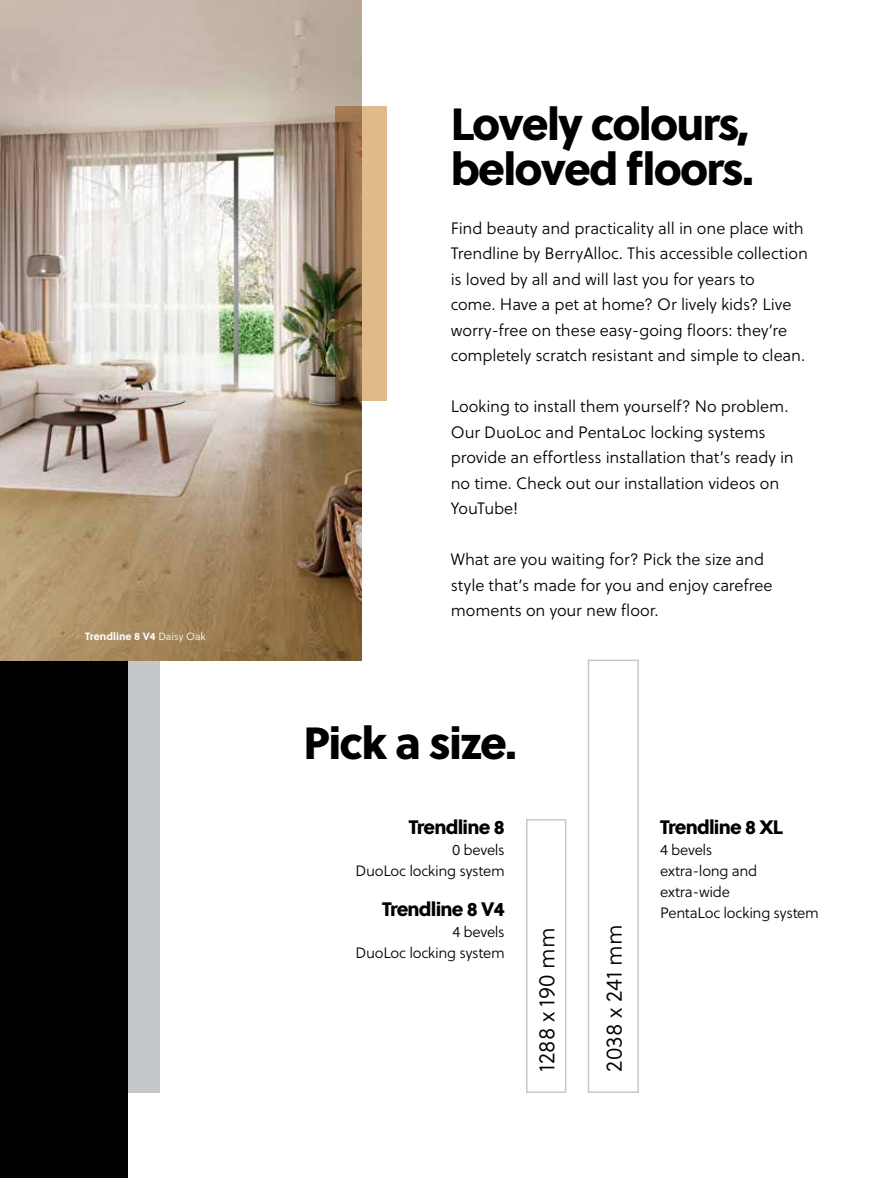
<style>
.page{position:relative;width:893px;height:1178px;background:#fff}
.page>*{position:absolute;margin:0;border:0;box-sizing:border-box;transform-origin:0 0}
.t1{font:45px/45px "Soleil Xb";letter-spacing:-.04em;color:#000}
.t2{font:22.5px "Soleil Lt";color:#000}
.t3{font:19.5px "Soleil Xb";letter-spacing:-.04em;color:#000}
.t4{font:16.5px/25.5px "Soleil Lt";letter-spacing:-.005em;color:#000}
.t5{font:15px/21px "Soleil Lt";letter-spacing:-.02em;color:#000;text-align:right}
.t6{font:700 10.5px "Soleil";color:#fff}
.s1{font-family:"Soleil Lt";font-weight:400}
</style>
<div class="page">
<div style="left:0;top:515px;width:160px;height:578px;background:#c5c8cb"></div>
<div style="left:0;top:272px;width:128px;height:906px;background:#000"></div>
<img style="left:0;top:0;width:361px;height:661px">
<svg style="left:336px;top:106px;width:51px;height:295px;background:#aa885f"></svg>
<div style="left:526px;top:819px;width:40px;height:274px;border:2px solid #c5c8cb"></div>
<div style="left:588px;top:659px;width:51px;height:434px;border:2px solid #c5c8cb"></div>
<p class="t6" style="left:85px;top:628px;width:122px">Trendline 8 V4 <span class="s1">Daisy Oak</span></p>
<h1 class="t1" style="left:451px;top:99px;width:304px">Lovely colours, beloved floors.</h1>
<p class="t4" style="left:451px;top:215px;width:359px">Find beauty and practicality all in one place with Trendline by BerryAlloc. This accessible collection is loved by all and will last you for years to<br>come. Have a pet at home? Or lively kids? Live worry-free on these easy-going floors: they’re completely scratch resistant and simple to clean.</p>
<p class="t4" style="left:451px;top:393px;width:345px">Looking to install them yourself? No problem.<br>Our DuoLoc and PentaLoc locking systems provide an effortless installation that’s ready in no time. Check out our installation videos on YouTube!</p>
<p class="t4" style="left:451px;top:546px;width:323px">What are you waiting for? Pick the size and style that’s made for you and enjoy carefree moments on your new floor.</p>
<h1 class="t1" style="left:304px;top:718px;width:214px">Pick a size.</h1>
<p class="t3" style="left:409px;top:811px;width:97px">Trendline 8</p>
<p class="t5" style="left:355px;top:839px;width:151px">0 bevels<br>DuoLoc locking system</p>
<p class="t3" style="left:382px;top:894px;width:124px">Trendline 8 V4</p>
<p class="t5" style="left:355px;top:921px;width:151px">4 bevels<br>DuoLoc locking system</p>
<h2 class="t2" style="left:531px;top:1071px;width:146px;rotate:-90deg">1288 x 190 mm</h2>
<h2 class="t2" style="left:598px;top:1071px;width:148px;rotate:-90deg">2038 x 241 mm</h2>
<p class="t3" style="left:660px;top:811px;width:124px">Trendline 8 XL</p>
<p class="t5" style="left:660px;top:839px;width:160px;text-align:left">4 bevels<br>extra-long and extra-wide<br>PentaLoc locking system</p>
</div>
